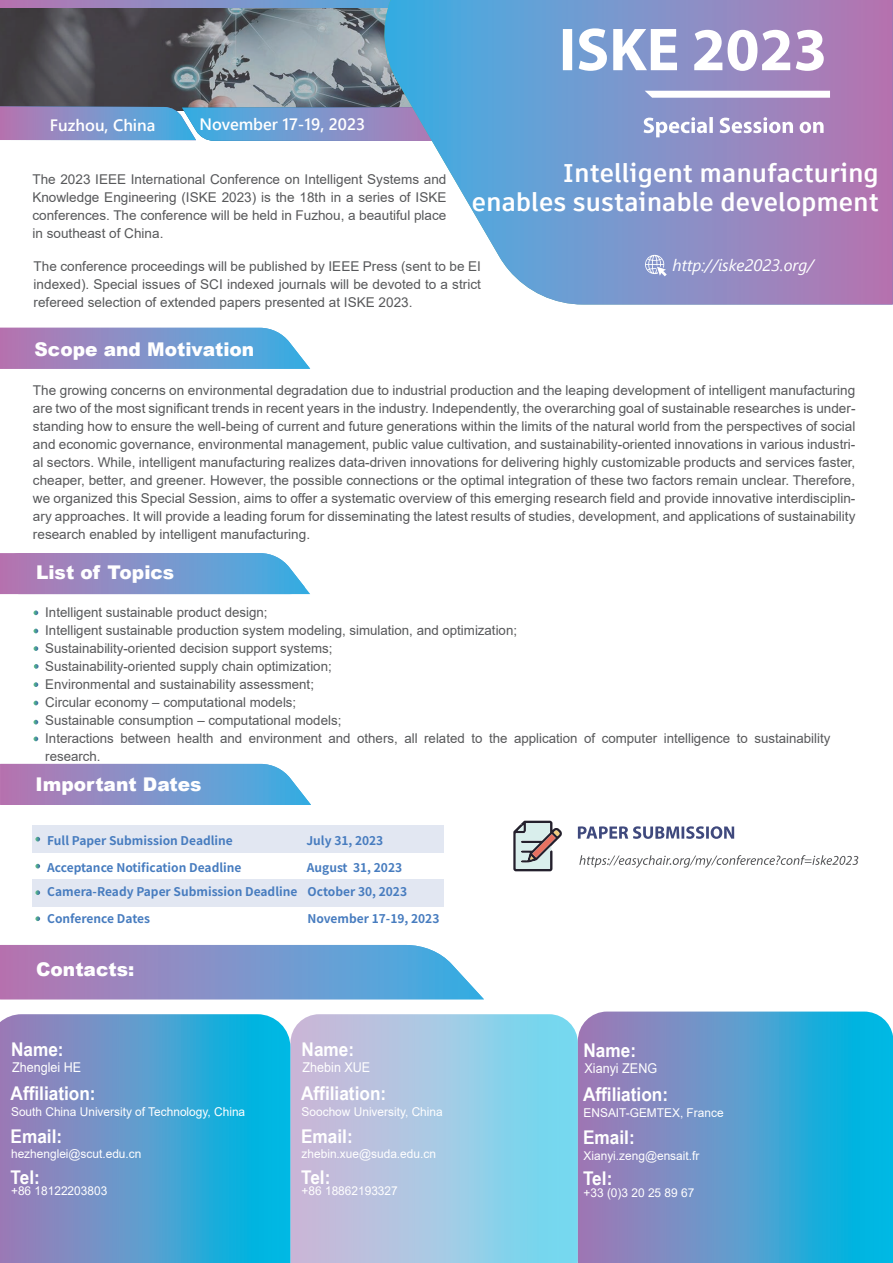
<style>
.page{position:relative;width:893px;height:1263px;background:#fff}
.page>*{position:absolute;margin:0;border:0;box-sizing:border-box;transform-origin:0 0}
.t1{font:700 25.5px/29.1px "Artifakt Element";color:#fff;text-align:right}
.t2{font:700 18.9px/40.7px "Arial Narrow";color:#fff;scale:1.11 1}
.t3{font:900 18.9px "Arial";color:#fff}
.t4{font:600 16.5px "Segoe UI";color:#fff}
.t5{font:italic 16.5px "Segoe UI";color:#fff}
.t6{font:13.5px/18px "Arial";color:#57585a;text-align:justify}
.t7{font:13.5px "Arial";color:#fff;scale:.93 1}
.t8{font:12.15px "Arial";color:#fff}
.t9{font:700 12px/24.8px "Source Han Sans SC";color:#477cbf}
</style>
<div class="page">
<svg style="left:290px;top:1014px;width:288px;height:249px;background:#a2c9e3"></svg>
<svg style="left:578px;top:1011px;width:315px;height:252px;background:#539bcd"></svg>
<img style="left:0;top:7px;width:381px;height:99px">
<svg style="left:0;top:945px;width:484px;height:54px;background:#8697cc"></svg>
<svg style="left:0;top:106px;width:381px;height:35px;background:#7897cb"></svg>
<svg style="left:0;top:0;width:381px;height:7px;background:#878ec6"></svg>
<svg style="left:381px;top:0;width:512px;height:304px;background:#909dce"></svg>
<svg style="left:563px;top:28px;width:261px;height:43px"></svg>
<svg style="left:644px;top:117px;width:180px;height:20px"></svg>
<svg style="left:0;top:328px;width:310px;height:41px;background:#8598cc"></svg>
<svg style="left:645px;top:91px;width:185px;height:7px"></svg>
<svg style="left:644px;top:255px;width:23px;height:21px"></svg>
<svg style="left:578px;top:826px;width:156px;height:13px"></svg>
<svg style="left:579px;top:855px;width:279px;height:13px"></svg>
<svg style="left:513px;top:821px;width:49px;height:50px"></svg>
<svg style="left:34px;top:610px;width:4px;height:5px"></svg>
<svg style="left:34px;top:629px;width:4px;height:4px"></svg>
<svg style="left:34px;top:664px;width:5px;height:5px"></svg>
<svg style="left:34px;top:682px;width:4px;height:5px"></svg>
<svg style="left:34px;top:701px;width:4px;height:4px"></svg>
<svg style="left:34px;top:720px;width:4px;height:4px"></svg>
<svg style="left:34px;top:736px;width:4px;height:5px"></svg>
<svg style="left:34px;top:646px;width:4px;height:5px"></svg>
<svg style="left:0;top:764px;width:311px;height:41px;background:#8697cc"></svg>
<svg style="left:0;top:553px;width:310px;height:41px;background:#8698cc"></svg>
<svg style="left:0;top:1014px;width:290px;height:249px;background:#509cce"></svg>
<div style="left:32px;top:825px;width:412px;height:28px;background:#e2e7f2"></div>
<div style="left:32px;top:879px;width:412px;height:27px;background:#e2e7f2"></div>
<svg style="left:35px;top:837px;width:5px;height:4px"></svg>
<svg style="left:35px;top:864px;width:5px;height:4px"></svg>
<svg style="left:35px;top:890px;width:5px;height:5px"></svg>
<svg style="left:35px;top:916px;width:5px;height:5px"></svg>
<p class="t4" style="left:50px;top:109px;width:107px">Fuzhou, China</p>
<p class="t4" style="left:199px;top:109px;width:167px">November 17-19, 2023</p>
<p class="t6" style="left:32px;top:170px;width:416px">The 2023 IEEE International Conference on Intelligent Systems and Knowledge Engineering (ISKE 2023) is the 18th in a series of ISKE conferences. The conference will be held in Fuzhou, a beautiful place in southeast of China.</p>
<h1 class="t1" style="left:472px;top:158px;width:409px">Intelligent manufacturing enables sustainable development</h1>
<p class="t6" style="left:34px;top:258px;width:449px">The conference proceedings will be published by IEEE Press (sent to be EI indexed). Special issues of SCI indexed journals will be devoted to a strict refereed selection of extended papers presented at ISKE 2023.</p>
<h2 class="t3" style="left:35px;top:336px;width:221px">Scope and Motivation</h2>
<p class="t5" style="left:672px;top:250px;width:143px">http://iske2023.org/</p>
<p class="t6" style="left:33px;top:381px;width:824px">The growing concerns on environmental degradation due to industrial production and the leaping development of intelligent manufacturing are two of the most significant trends in recent years in the industry. Independently, the overarching goal of sustainable researches is under&shy;standing how to ensure the well-being of current and future generations within the limits of the natural world from the perspectives of social and economic governance, environmental management, public value cultivation, and sustainability-oriented innovations in various industri&shy;al sectors. While, intelligent manufacturing realizes data-driven innovations for delivering highly customizable products and services faster, cheaper, better, and greener. However, the possible connections or the optimal integration of these two factors remain unclear. Therefore, we organized this Special Session, aims to offer a systematic overview of this emerging research field and provide innovative interdisciplin&shy;ary approaches. It will provide a leading forum for disseminating the latest results of studies, development, and applications of sustainability research enabled by intelligent manufacturing.</p>
<h2 class="t3" style="left:36px;top:558px;width:140px">List of Topics</h2>
<p class="t6" style="left:45px;top:603px;width:787px;text-align:left">Intelligent sustainable product design;<br>Intelligent sustainable production system modeling, simulation, and optimization;<br>Sustainability-oriented decision support systems;<br>Sustainability-oriented supply chain optimization;<br>Environmental and sustainability assessment;<br>Circular economy – computational models;<br>Sustainable consumption – computational models;<br>Interactions between health and environment and others, all related to the application of computer intelligence to sustainability research.</p>
<h2 class="t3" style="left:36px;top:771px;width:167px">Important Dates</h2>
<p class="t9" style="left:47px;top:828px;width:187px">Full Paper Submission Deadline</p>
<p class="t9" style="left:306px;top:828px;width:78px">July 31, 2023</p>
<p class="t9" style="left:47px;top:855px;width:196px">Acceptance Notification Deadline</p>
<p class="t9" style="left:47px;top:855px;width:361px;text-indent:260px">August 31, 2023<br>Camera-Ready Paper Submission Deadline October 30, 2023</p>
<p class="t9" style="left:47px;top:907px;width:104px">Conference Dates</p>
<p class="t9" style="left:307px;top:907px;width:134px">November 17-19, 2023</p>
<h2 class="t3" style="left:36px;top:955px;width:100px">Contacts:</h2>
<h2 class="t2" style="left:11px;top:1028px;width:49px">Name:</h2>
<h2 class="t2" style="left:11px;top:1072px;width:78px">Affiliation:</h2>
<h2 class="t2" style="left:11px;top:1115px;width:48px">Email:<br>Tel:</h2>
<p class="t7" style="left:12px;top:1057px;width:76px">Zhenglei HE</p>
<p class="t8" style="left:11px;top:1103px;width:236px">South China University of Technology, China</p>
<p class="t8" style="left:11px;top:1146px;width:132px">hezhenglei@scut.edu.cn</p>
<p class="t8" style="left:11px;top:1182px;width:98px">+86 18122203803</p>
<h2 class="t2" style="left:302px;top:1028px;width:49px">Name:</h2>
<h2 class="t2" style="left:301px;top:1072px;width:78px">Affiliation:</h2>
<h2 class="t2" style="left:301px;top:1115px;width:48px">Email:<br>Tel:</h2>
<p class="t7" style="left:303px;top:1057px;width:74px">Zhebin XUE</p>
<p class="t8" style="left:302px;top:1103px;width:143px">Soochow University, China</p>
<p class="t8" style="left:302px;top:1146px;width:136px">zhebin.xue@suda.edu.cn</p>
<p class="t8" style="left:302px;top:1182px;width:98px">+86 18862193327</p>
<h2 class="t2" style="left:584px;top:1029px;width:49px">Name:</h2>
<h2 class="t2" style="left:583px;top:1073px;width:78px">Affiliation:</h2>
<h2 class="t2" style="left:583px;top:1116px;width:48px">Email:<br>Tel:</h2>
<p class="t7" style="left:585px;top:1059px;width:80px">Xianyi ZENG</p>
<p class="t8" style="left:584px;top:1104px;width:142px">ENSAIT-GEMTEX, France</p>
<p class="t8" style="left:584px;top:1147px;width:117px">Xianyi.zeng@ensait.fr</p>
<p class="t8" style="left:584px;top:1184px;width:112px">+33 (0)3 20 25 89 67</p>
</div>
